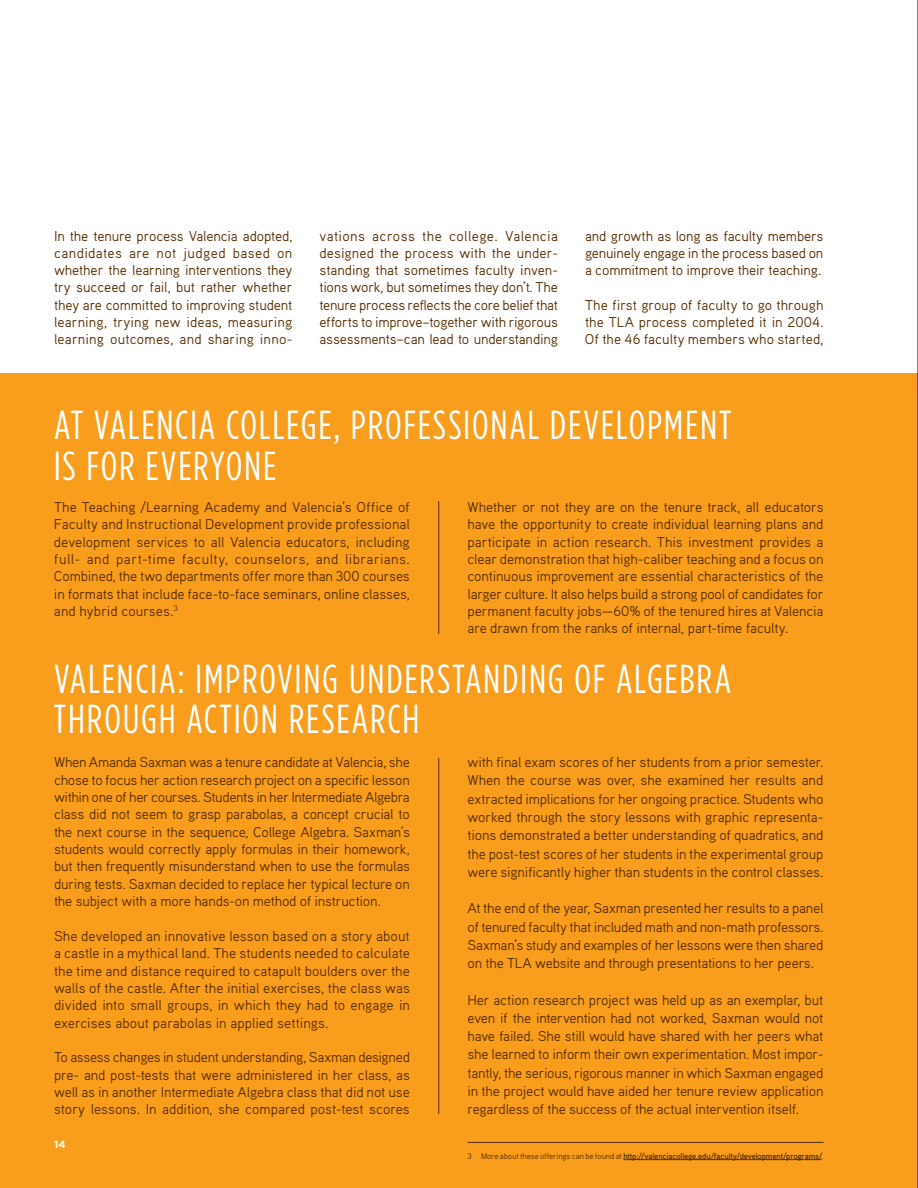
<style>
.page{position:relative;width:918px;height:1188px;background:#fff}
.page>*{position:absolute;margin:0;border:0;box-sizing:border-box;transform-origin:0 0}
.t1{font:condensed 40.5px/40.5px "Gotham HTF";letter-spacing:.045em;color:#fff}
.t2{font:14.25px/17.2px "Aaux Pro OT";letter-spacing:-.01em;color:#552d00;text-align:justify}
.t3{font:700 10.5px "Gotham HTF";color:#fff}
.t4{font:700 8.25px "Aaux Pro OT";letter-spacing:-.015em;color:#552d00}
.s1{font-weight:400}
</style>
<div class="page">
<div style="left:0;top:374px;width:918px;height:814px;background:#f99d1c"></div>
<hr style="left:438px;top:501px;width:1px;height:133px;background:#552d00">
<hr style="left:438px;top:758px;width:1px;height:356px;background:#552d00">
<hr style="left:623px;top:1159px;width:199px;height:1px;background:#552d00">
<hr style="left:468px;top:1142px;width:355px;height:1px;background:#552d00">
<hr style="left:917px;top:0;width:1px;height:1188px;background:#000">
<p class="t2" style="left:54px;top:227px;width:240px">In the tenure process Valencia adopted, candidates are not judged based on whether the learning interventions they try succeed or fail, but rather whether they are committed to improving student learning, trying new ideas, measuring learning outcomes, and sharing inno-</p>
<p class="t2" style="left:320px;top:227px;width:240px">vations across the college. Valencia designed the process with the under&shy;standing that sometimes faculty inven&shy;tions work, but sometimes they don’t. The tenure process reflects the core belief that efforts to improve–together with rigorous assessments–can lead to understanding</p>
<p class="t2" style="left:585px;top:227px;width:240px">and growth as long as faculty members genuinely engage in the process based on a commitment to improve their teaching.</p>
<p class="t2" style="left:585px;top:296px;width:240px">The first group of faculty to go through the TLA process completed it in 2004.<br>Of the 46 faculty members who started,</p>
<h1 class="t1" style="left:54px;top:404px;width:679px">AT VALENCIA COLLEGE, PROFESSIONAL DEVELOPMENT<br>IS FOR EVERYONE</h1>
<p class="t2" style="left:54px;top:498px;width:358px">The Teaching /Learning Academy and Valencia’s Office of Faculty and Instructional Development provide professional development services to all Valencia educators, including full- and part-time faculty, counselors, and librarians.<br>Combined, the two departments offer more than 300 courses in formats that include face-to-face seminars, online classes, and hybrid courses.<sup>3</sup></p>
<p class="t2" style="left:468px;top:498px;width:358px">Whether or not they are on the tenure track, all educators have the opportunity to create individual learning plans and participate in action research. This investment provides a clear demonstration that high-caliber teaching and a focus on continuous improvement are essential characteristics of the larger culture. It also helps build a strong pool of candidates for permanent faculty jobs—60% of the tenured hires at Valencia are drawn from the ranks of internal, part-time faculty.</p>
<h1 class="t1" style="left:54px;top:658px;width:679px">VALENCIA: IMPROVING UNDERSTANDING OF ALGEBRA<br>THROUGH ACTION RESEARCH</h1>
<p class="t2" style="left:54px;top:753px;width:357px">When Amanda Saxman was a tenure candidate at Valencia, she chose to focus her action research project on a specific lesson within one of her courses. Students in her Intermediate Algebra class did not seem to grasp parabolas, a concept crucial to the next course in the sequence, College Algebra. Saxman’s students would correctly apply formulas in their homework, but then frequently misunderstand when to use the formulas during tests. Saxman decided to replace her typical lecture on the subject with a more hands-on method of instruction.</p>
<p class="t2" style="left:54px;top:927px;width:357px">She developed an innovative lesson based on a story about a castle in a mythical land. The students needed to calculate the time and distance required to catapult boulders over the walls of the castle. After the initial exercises, the class was divided into small groups, in which they had to engage in exercises about parabolas in applied settings.</p>
<p class="t2" style="left:54px;top:1048px;width:357px">To assess changes in student understanding, Saxman designed pre- and post-tests that were administered in her class, as well as in another Intermediate Algebra class that did not use story lessons. In addition, she compared post-test scores</p>
<p class="t3" style="left:54px;top:1138px;width:13px">14</p>
<p class="t2" style="left:468px;top:753px;width:357px;line-height:18.3px">with final exam scores of her students from a prior semester.<br>When the course was over, she examined her results and extracted implications for her ongoing practice. Students who worked through the story lessons with graphic representa&shy;tions demonstrated a better understanding of quadratics, and the post-test scores of her students in the experimental group were significantly higher than students in the control classes.</p>
<p class="t2" style="left:468px;top:899px;width:357px;line-height:18.3px">At the end of the year, Saxman presented her results to a panel of tenured faculty that included math and non-math professors.<br>Saxman’s study and examples of her lessons were then shared on the TLA website and through presentations to her peers.</p>
<p class="t2" style="left:468px;top:990px;width:358px;line-height:18.3px">Her action research project was held up as an exemplar, but even if the intervention had not worked, Saxman would not have failed. She still would have shared with her peers what she learned to inform their own experimentation. Most impor&shy;tantly, the serious, rigorous manner in which Saxman engaged in the project would have aided her tenure review application regardless of the success of the actual intervention itself.</p>
<p class="t4" style="left:468px;top:1150px;width:357px"><span class="s1">3 More about these offerings can be found at</span> http://valenciacollege.edu/faculty/development/programs/<span class="s1">.</span></p>
</div>
